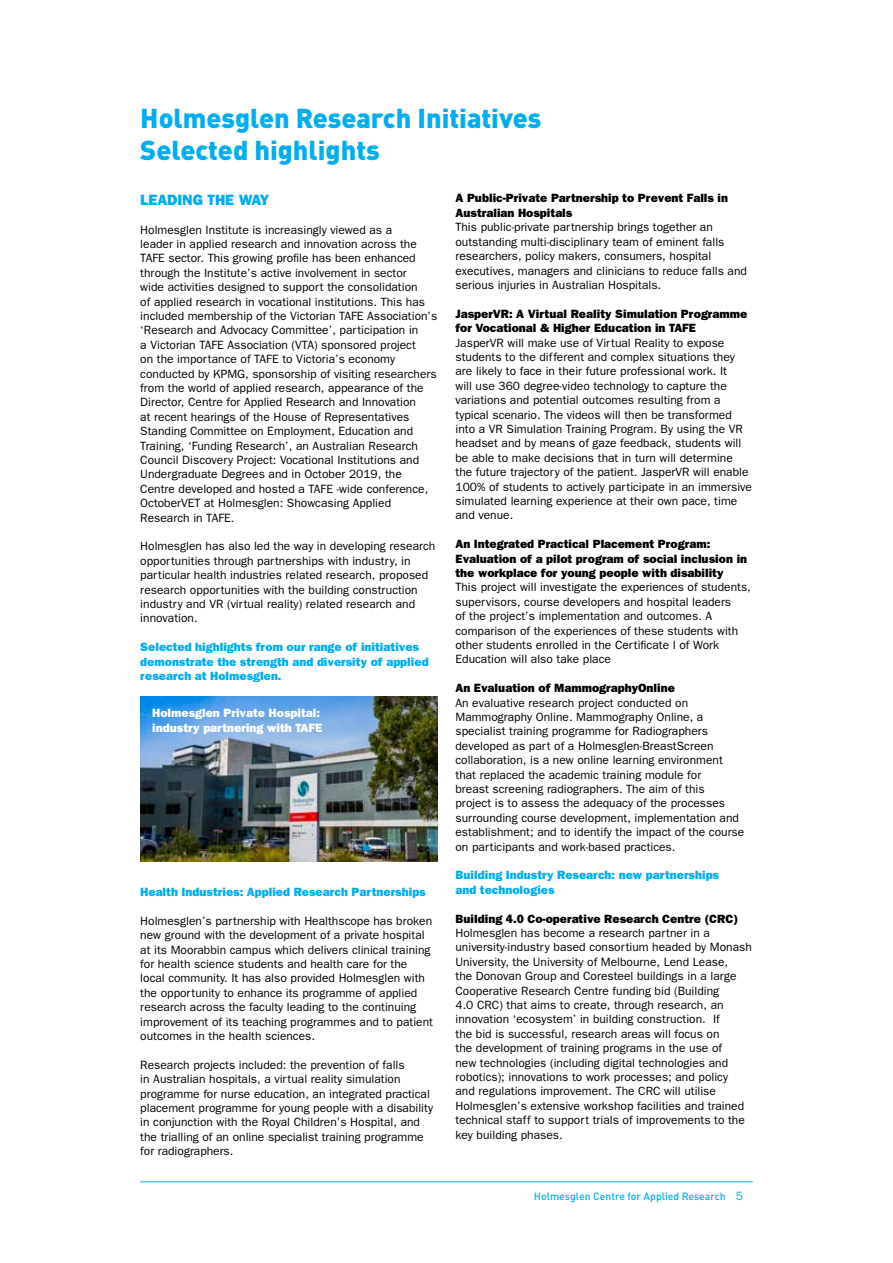
<style>
.page{position:relative;width:893px;height:1263px;background:#fff}
.page>*{position:absolute;margin:0;border:0;box-sizing:border-box;transform-origin:0 0}
.t1{font:900 27px/32.4px "DINOT";color:#00aeef}
.t2{font:800 15px "Franklin Gothic";color:#00aeef}
.t3{font:12px/14.4px "Franklin Gothic";color:#000}
.t4{font:800 12px/14.4px "Franklin Gothic";color:#000}
.t5{font:800 12px/14.4px "Franklin Gothic";color:#00aeef}
.t6{font:800 12px/14.4px "Franklin Gothic";color:#fff}
.t7{font:500 10.5px "DINOT";color:#00aeef}
.s1{font-family:"Franklin Gothic";font-weight:400;font-size:12px}
</style>
<div class="page">
<hr style="left:140px;top:1181px;width:613px;height:1px;background:#00aeef">
<img style="left:140px;top:697px;width:297px;height:165px">
<h1 class="t1" style="left:140px;top:101px;width:403px">Holmesglen Research Initiatives<br>Selected highlights</h1>
<p class="t2" style="left:140px;top:191px;width:131px">LEADING THE WAY</p>
<p class="t3" style="left:140px;top:222px;width:299px">Holmesglen Institute is increasingly viewed as a<br>leader in applied research and innovation across the TAFE sector. This growing profile has been enhanced through the Institute’s active involvement in sector<br>wide activities designed to support the consolidation<br>of applied research in vocational institutions. This has included membership of the Victorian TAFE Association’s ‘Research and Advocacy Committee’, participation in<br>a Victorian TAFE Association (VTA) sponsored project<br>on the importance of TAFE to Victoria’s economy conducted by KPMG, sponsorship of visiting researchers from the world of applied research, appearance of the Director, Centre for Applied Research and Innovation<br>at recent hearings of the House of Representatives Standing Committee on Employment, Education and Training, ‘Funding Research’, an Australian Research Council Discovery Project: Vocational Institutions and Undergraduate Degrees and in October 2019, the Centre developed and hosted a TAFE -wide conference, OctoberVET at Holmesglen: Showcasing Applied Research in TAFE.</p>
<p class="t3" style="left:140px;top:539px;width:297px">Holmesglen has also led the way in developing research opportunities through partnerships with industry, in particular health industries related research, proposed research opportunities with the building construction industry and VR (virtual reality) related research and innovation.</p>
<p class="t5" style="left:140px;top:640px;width:290px">Selected highlights from our range of initiatives demonstrate the strength and diversity of applied research at Holmesglen.</p>
<p class="t6" style="left:152px;top:706px;width:171px">Holmesglen Private Hospital: industry partnering with TAFE</p>
<p class="t5" style="left:140px;top:885px;width:287px">Health Industries: Applied Research Partnerships</p>
<p class="t3" style="left:140px;top:914px;width:294px">Holmesglen’s partnership with Healthscope has broken new ground with the development of a private hospital at its Moorabbin campus which delivers clinical training for health science students and health care for the local community. It has also provided Holmesglen with the opportunity to enhance its programme of applied research across the faculty leading to the continuing improvement of its teaching programmes and to patient outcomes in the health sciences.</p>
<p class="t3" style="left:140px;top:1058px;width:294px">Research projects included: the prevention of falls<br>in Australian hospitals, a virtual reality simulation programme for nurse education, an integrated practical placement programme for young people with a disability in conjunction with the Royal Children’s Hospital, and the trialling of an online specialist training programme for radiographers.</p>
<p class="t4" style="left:455px;top:191px;width:274px">A Public-Private Partnership to Prevent Falls in<br>Australian Hospitals</p>
<p class="t3" style="left:455px;top:220px;width:293px">This public-private partnership brings together an outstanding multi-disciplinary team of eminent falls researchers, policy makers, consumers, hospital executives, managers and clinicians to reduce falls and serious injuries in Australian Hospitals.</p>
<p class="t4" style="left:455px;top:306px;width:293px">JasperVR: A Virtual Reality Simulation Programme for Vocational &amp; Higher Education in TAFE</p>
<p class="t3" style="left:455px;top:335px;width:298px">JasperVR will make use of Virtual Reality to expose students to the different and complex situations they are likely to face in their future professional work. It<br>will use 360 degree-video technology to capture the variations and potential outcomes resulting from a typical scenario. The videos will then be transformed into a VR Simulation Training Program. By using the VR headset and by means of gaze feedback, students will be able to make decisions that in turn will determine the future trajectory of the patient. JasperVR will enable 100% of students to actively participate in an immersive simulated learning experience at their own pace, time and venue.</p>
<p class="t4" style="left:455px;top:537px;width:293px">An Integrated Practical Placement Program:<br>Evaluation of a pilot program of social inclusion in the workplace for young people with disability</p>
<p class="t3" style="left:455px;top:580px;width:297px">This project will investigate the experiences of students, supervisors, course developers and hospital leaders<br>of the project’s implementation and outcomes. A comparison of the experiences of these students with other students enrolled in the Certificate I of Work Education will also take place</p>
<p class="t4" style="left:455px;top:681px;width:221px">An Evaluation of MammographyOnline</p>
<p class="t3" style="left:455px;top:695px;width:290px">An evaluative research project conducted on Mammography Online. Mammography Online, a specialist training programme for Radiographers developed as part of a Holmesglen-BreastScreen collaboration, is a new online learning environment that replaced the academic training module for<br>breast screening radiographers. The aim of this<br>project is to assess the adequacy of the processes surrounding course development, implementation and establishment; and to identify the impact of the course on participants and work-based practices.</p>
<p class="t5" style="left:455px;top:868px;width:265px">Building Industry Research: new partnerships and technologies</p>
<p class="t4" style="left:455px;top:911px;width:284px">Building 4.0 Co-operative Research Centre (CRC)</p>
<p class="t3" style="left:455px;top:926px;width:298px">Holmesglen has become a research partner in a university-industry based consortium headed by Monash University, the University of Melbourne, Lend Lease,<br>the Donovan Group and Coresteel buildings in a large Cooperative Research Centre funding bid (Building<br>4.0 CRC) that aims to create, through research, an innovation ‘ecosystem’ in building construction. If<br>the bid is successful, research areas will focus on<br>the development of training programs in the use of<br>new technologies (including digital technologies and robotics); innovations to work processes; and policy<br>and regulations improvement. The CRC will utilise Holmesglen’s extensive workshop facilities and trained technical staff to support trials of improvements to the key building phases.</p>
<p class="t7" style="left:534px;top:1189px;width:210px">Holmesglen Centre for Applied Research <span class="s1">5</span></p>
</div>
